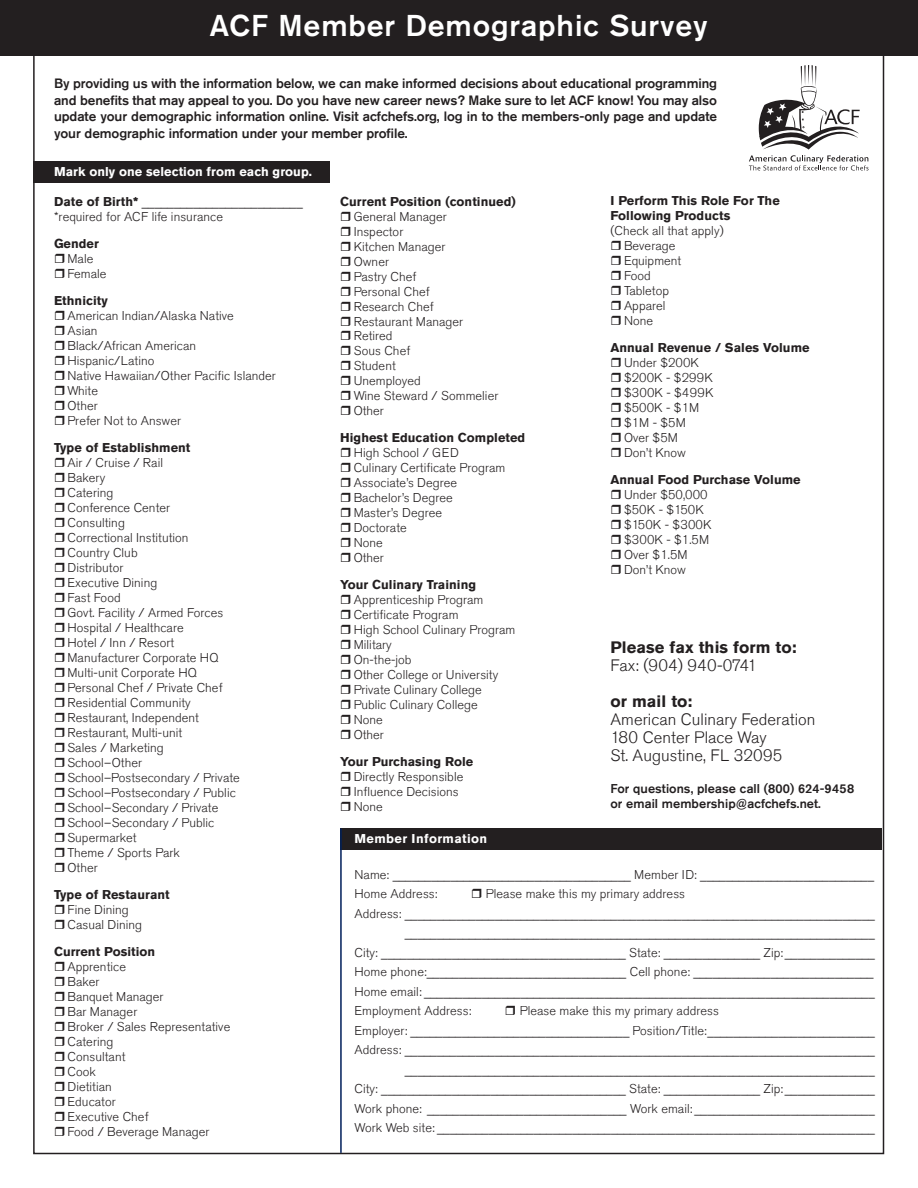
<style>
.page{position:relative;width:918px;height:1188px;background:#fff}
.page>*{position:absolute;margin:0;border:0;box-sizing:border-box;transform-origin:0 0}
.t1{font:500 30px "Akzidenz Grotesk Std";letter-spacing:.03em;color:#fff}
.t2{font:300 16.5px/18px "Akzidenz Grotesk Std";letter-spacing:.005em;color:#231f20}
.t3{font:700 16.5px "Akzidenz Grotesk Std";letter-spacing:.005em;color:#231f20}
.t4{font:500 13.5px/16.5px "Akzidenz Grotesk Std";letter-spacing:-.005em;color:#231f20;text-align:justify}
.t5{font:300 12.75px/15px "Akzidenz Grotesk Std";letter-spacing:.005em;color:#231f20}
.t6{font:700 12.75px/15px "Akzidenz Grotesk Std";letter-spacing:.005em;color:#231f20}
.t7{font:500 12.75px/15.8px "Akzidenz Grotesk Std";letter-spacing:.005em;color:#231f20}
.t8{font:700 12.75px "Akzidenz Grotesk Std";letter-spacing:.005em;color:#fff}
.t9{font:700 12.75px "Akzidenz Grotesk Std";letter-spacing:.03em;color:#fff}
.s1{font-weight:700}
</style>
<div class="page">
<div style="left:34px;top:161px;width:296px;height:22px;background:#231f20"></div>
<div style="left:340px;top:828px;width:542px;height:22px;background:#231f20"></div>
<div style="left:0;top:0;width:918px;height:55px;background:#231f20"></div>
<svg style="left:749px;top:65px;width:119px;height:106px"></svg>
<hr style="left:340px;top:828px;width:2px;height:325px;background:#001f5a">
<h1 class="t1" style="left:210px;top:7px;width:499px">ACF Member Demographic Survey</h1>
<p class="t4" style="left:54px;top:75px;width:665px">By providing us with the information below, we can make informed decisions about educational programming and benefits that may appeal to you. Do you have new career news? Make sure to let ACF know! You may also update your demographic information online. Visit acfchefs.org, log in to the members-only page and update your demographic information under your member profile.</p>
<p class="t8" style="left:54px;top:164px;width:259px">Mark only one selection from each group.</p>
<p class="t5" style="left:54px;top:195px;width:250px"><span class="s1">Date of Birth*</span> _________________________ *required for ACF life insurance</p>
<p class="t6" style="left:54px;top:236px;width:46px">Gender</p>
<p class="t5" style="left:68px;top:252px;width:41px">Male<br>Female</p>
<p class="t6" style="left:54px;top:293px;width:55px">Ethnicity</p>
<p class="t5" style="left:68px;top:309px;width:210px">American Indian/Alaska Native<br>Asian<br>Black/African American<br>Hispanic/Latino<br>Native Hawaiian/Other Pacific Islander<br>White<br>Other<br>Prefer Not to Answer</p>
<p class="t6" style="left:54px;top:440px;width:138px">Type of Establishment</p>
<p class="t5" style="left:68px;top:455px;width:174px">Air / Cruise / Rail<br>Bakery<br>Catering<br>Conference Center<br>Consulting<br>Correctional Institution<br>Country Club<br>Distributor<br>Executive Dining<br>Fast Food<br>Govt. Facility / Armed Forces<br>Hospital / Healthcare<br>Hotel / Inn / Resort<br>Manufacturer Corporate HQ<br>Multi-unit Corporate HQ<br>Personal Chef / Private Chef<br>Residential Community<br>Restaurant, Independent<br>Restaurant, Multi-unit<br>Sales / Marketing<br>School–Other<br>School–Postsecondary / Private<br>School–Postsecondary / Public<br>School–Secondary / Private<br>School–Secondary / Public<br>Supermarket<br>Theme / Sports Park<br>Other</p>
<p class="t6" style="left:54px;top:887px;width:117px">Type of Restaurant</p>
<p class="t5" style="left:68px;top:902px;width:76px">Fine Dining<br>Casual Dining</p>
<p class="t6" style="left:54px;top:944px;width:103px">Current Position</p>
<p class="t5" style="left:68px;top:959px;width:164px">Apprentice<br>Baker<br>Banquet Manager<br>Bar Manager<br>Broker / Sales Representative<br>Catering<br>Consultant<br>Cook<br>Dietitian<br>Educator<br>Executive Chef<br>Food / Beverage Manager</p>
<p class="t6" style="left:340px;top:194px;width:177px">Current Position (continued)</p>
<p class="t5" style="left:354px;top:209px;width:146px">General Manager<br>Inspector<br>Kitchen Manager<br>Owner<br>Pastry Chef<br>Personal Chef<br>Research Chef<br>Restaurant Manager<br>Retired<br>Sous Chef<br>Student<br>Unemployed<br>Wine Steward / Sommelier<br>Other</p>
<p class="t6" style="left:340px;top:431px;width:187px">Highest Education Completed</p>
<p class="t5" style="left:354px;top:446px;width:153px">High School / GED<br>Culinary Certificate Program<br>Associate’s Degree<br>Bachelor’s Degree<br>Master’s Degree<br>Doctorate<br>None<br>Other</p>
<p class="t6" style="left:340px;top:577px;width:137px">Your Culinary Training</p>
<p class="t5" style="left:354px;top:593px;width:163px">Apprenticeship Program<br>Certificate Program<br>High School Culinary Program<br>Military<br>On-the-job<br>Other College or University<br>Private Culinary College<br>Public Culinary College<br>None<br>Other</p>
<p class="t6" style="left:340px;top:754px;width:135px">Your Purchasing Role</p>
<p class="t5" style="left:354px;top:770px;width:111px">Directly Responsible<br>Influence Decisions<br>None</p>
<p class="t6" style="left:610px;top:193px;width:171px">I Perform This Role For The<br>Following Products</p>
<p class="t5" style="left:624px;top:224px;width:101px;text-indent:-14px">(Check all that apply)<br>Beverage<br>Equipment<br>Food<br>Tabletop<br>Apparel<br>None</p>
<p class="t6" style="left:610px;top:340px;width:201px">Annual Revenue / Sales Volume</p>
<p class="t5" style="left:624px;top:356px;width:91px">Under $200K $200K - $299K $300K - $499K $500K - $1M $1M - $5M<br>Over $5M<br>Don’t Know</p>
<p class="t6" style="left:610px;top:472px;width:192px">Annual Food Purchase Volume</p>
<p class="t5" style="left:624px;top:488px;width:89px">Under $50,000 $50K - $150K $150K - $300K $300K - $1.5M<br>Over $1.5M<br>Don’t Know</p>
<p class="t3" style="left:610px;top:638px;width:188px">Please fax this form to:</p>
<p class="t2" style="left:610px;top:656px;width:148px">Fax: (904) 940-0741</p>
<p class="t3" style="left:610px;top:692px;width:83px">or mail to:</p>
<p class="t2" style="left:610px;top:711px;width:206px">American Culinary Federation<br>180 Center Place Way<br>St. Augustine, FL 32095</p>
<p class="t7" style="left:610px;top:780px;width:245px">For questions, please call (800) 624-9458 or email membership@acfchefs.net.</p>
<p class="t9" style="left:355px;top:831px;width:134px">Member Information</p>
<p class="t5" style="left:355px;top:865px;width:521px;line-height:19.5px">Name: _____________________________________ Member ID: ___________________________<br>Home Address:</p>
<p class="t5" style="left:486px;top:886px;width:201px">Please make this my primary address</p>
<p class="t5" style="left:355px;top:906px;width:522px">Address: _________________________________________________________________________</p>
<p class="t5" style="left:405px;top:925px;width:471px">_________________________________________________________________________</p>
<p class="t5" style="left:355px;top:945px;width:522px">City: ______________________________________ State: _______________ Zip: ______________</p>
<p class="t5" style="left:355px;top:964px;width:521px">Home phone:_______________________________ Cell phone: ____________________________</p>
<p class="t5" style="left:355px;top:984px;width:522px">Home email: ______________________________________________________________________</p>
<p class="t5" style="left:355px;top:1003px;width:118px">Employment Address:</p>
<p class="t5" style="left:520px;top:1003px;width:201px">Please make this my primary address</p>
<p class="t5" style="left:355px;top:1023px;width:522px">Employer: __________________________________ Position/Title:__________________________</p>
<p class="t5" style="left:355px;top:1042px;width:522px">Address: _________________________________________________________________________</p>
<p class="t5" style="left:405px;top:1062px;width:471px">_________________________________________________________________________</p>
<p class="t5" style="left:355px;top:1081px;width:522px">City: ______________________________________ State: _______________ Zip: ______________</p>
<p class="t5" style="left:355px;top:1101px;width:522px">Work phone: _______________________________ Work email: ____________________________</p>
<p class="t5" style="left:355px;top:1120px;width:522px">Work Web site: ____________________________________________________________________</p>
</div>
